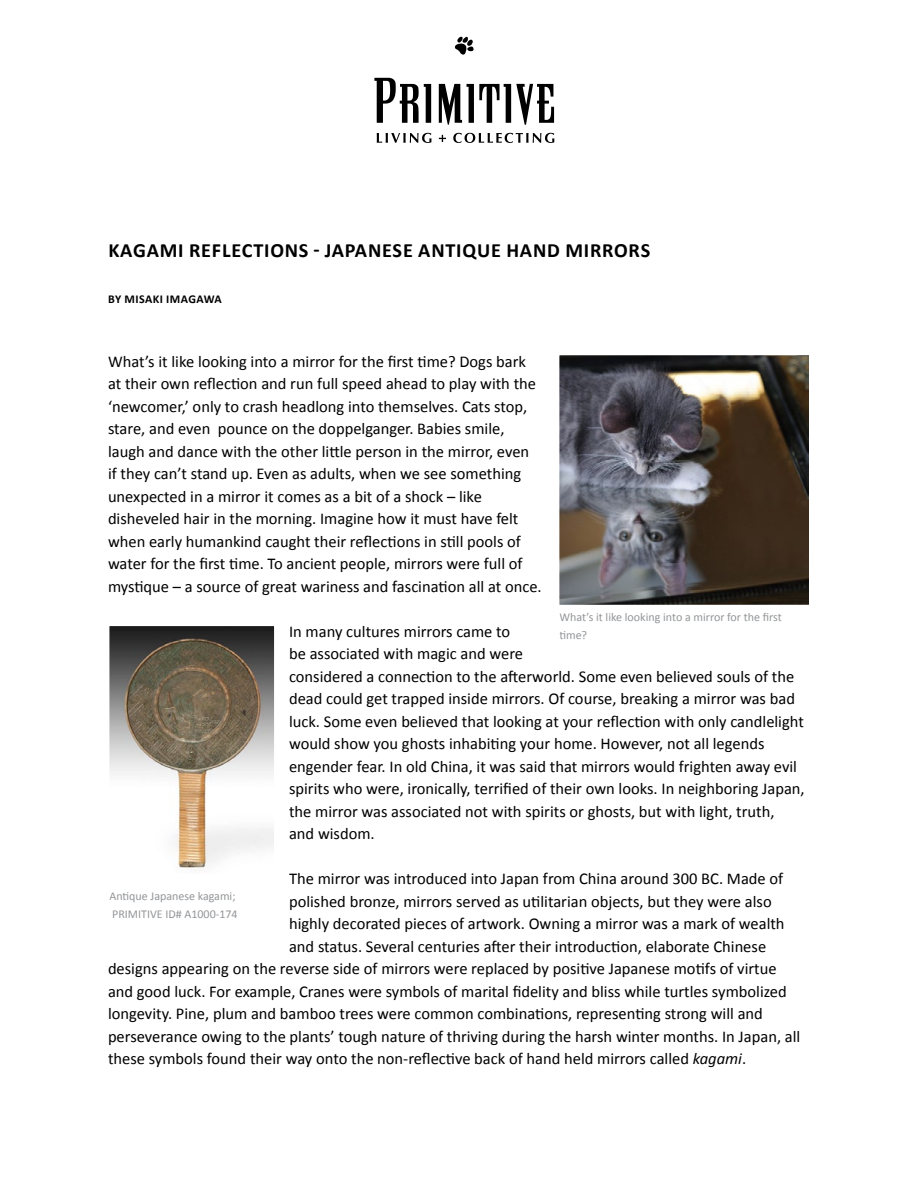
<style>
.page{position:relative;width:918px;height:1188px;background:#fff}
.page>*{position:absolute;margin:0;border:0;box-sizing:border-box;transform-origin:0 0}
.t1{font:700 20.25px "Calibri";letter-spacing:.04em;color:#000}
.t2{font:16.5px/22.5px "Calibri";color:#000}
.t3{font:12px/18px "Calibri";color:#939598}
.t4{font:700 12px "Calibri";letter-spacing:.04em;color:#000}
.s1{font-style:italic}
</style>
<div class="page">
<svg style="left:439px;top:84px;width:115px;height:41px"></svg>
<svg style="left:374px;top:78px;width:57px;height:45px"></svg>
<svg style="left:455px;top:37px;width:19px;height:18px"></svg>
<svg style="left:377px;top:133px;width:55px;height:10px"></svg>
<svg style="left:439px;top:135px;width:7px;height:7px"></svg>
<svg style="left:453px;top:133px;width:101px;height:10px"></svg>
<svg style="left:559px;top:355px;width:250px;height:250px;background:#564f4d"></svg>
<svg style="left:109px;top:626px;width:166px;height:243px"></svg>
<p class="t1" style="left:108px;top:237px;width:543px">KAGAMI REFLECTIONS - JAPANESE ANTIQUE HAND MIRRORS</p>
<p class="t4" style="left:108px;top:291px;width:115px">BY MISAKI IMAGAWA</p>
<p class="t2" style="left:108px;top:350px;width:435px">What’s it like looking into a mirror for the first time? Dogs bark at their own reflection and run full speed ahead to play with the ‘newcomer,’ only to crash headlong into themselves. Cats stop, stare, and even pounce on the doppelganger. Babies smile, laugh and dance with the other little person in the mirror, even if they can’t stand up. Even as adults, when we see something unexpected in a mirror it comes as a bit of a shock – like disheveled hair in the morning. Imagine how it must have felt when early humankind caught their reflections in still pools of water for the first time. To ancient people, mirrors were full of mystique – a source of great wariness and fascination all at once.</p>
<p class="t2" style="left:289px;top:620px;width:517px">In many cultures mirrors came to<br>be associated with magic and were<br>considered a connection to the afterworld. Some even believed souls of the dead could get trapped inside mirrors. Of course, breaking a mirror was bad luck. Some even believed that looking at your reflection with only candlelight would show you ghosts inhabiting your home. However, not all legends engender fear. In old China, it was said that mirrors would frighten away evil spirits who were, ironically, terrified of their own looks. In neighboring Japan, the mirror was associated not with spirits or ghosts, but with light, truth,<br>and wisdom.</p>
<p class="t2" style="left:289px;top:868px;width:496px">The mirror was introduced into Japan from China around 300 BC. Made of</p>
<p class="t2" style="left:289px;top:890px;width:484px">polished bronze, mirrors served as utilitarian objects, but they were also</p>
<p class="t2" style="left:289px;top:913px;width:497px">highly decorated pieces of artwork. Owning a mirror was a mark of wealth</p>
<p class="t2" style="left:289px;top:935px;width:479px">and status. Several centuries after their introduction, elaborate Chinese</p>
<p class="t2" style="left:108px;top:958px;width:670px">designs appearing on the reverse side of mirrors were replaced by positive Japanese motifs of virtue</p>
<p class="t2" style="left:108px;top:980px;width:680px">and good luck. For example, Cranes were symbols of marital fidelity and bliss while turtles symbolized</p>
<p class="t2" style="left:108px;top:1003px;width:656px">longevity. Pine, plum and bamboo trees were common combinations, representing strong will and</p>
<p class="t2" style="left:108px;top:1025px;width:694px">perseverance owing to the plants’ tough nature of thriving during the harsh winter months. In Japan, all</p>
<p class="t2" style="left:108px;top:1048px;width:640px">these symbols found their way onto the non-reflective back of hand held mirrors called <span class="s1">kagami</span>.</p>
<p class="t3" style="left:559px;top:608px;width:224px">What’s it like looking into a mirror for the first time?</p>
<p class="t3" style="left:109px;top:887px;width:130px">Antique Japanese kagami;<br>PRIMITIVE ID# A1000-174</p>
</div>
